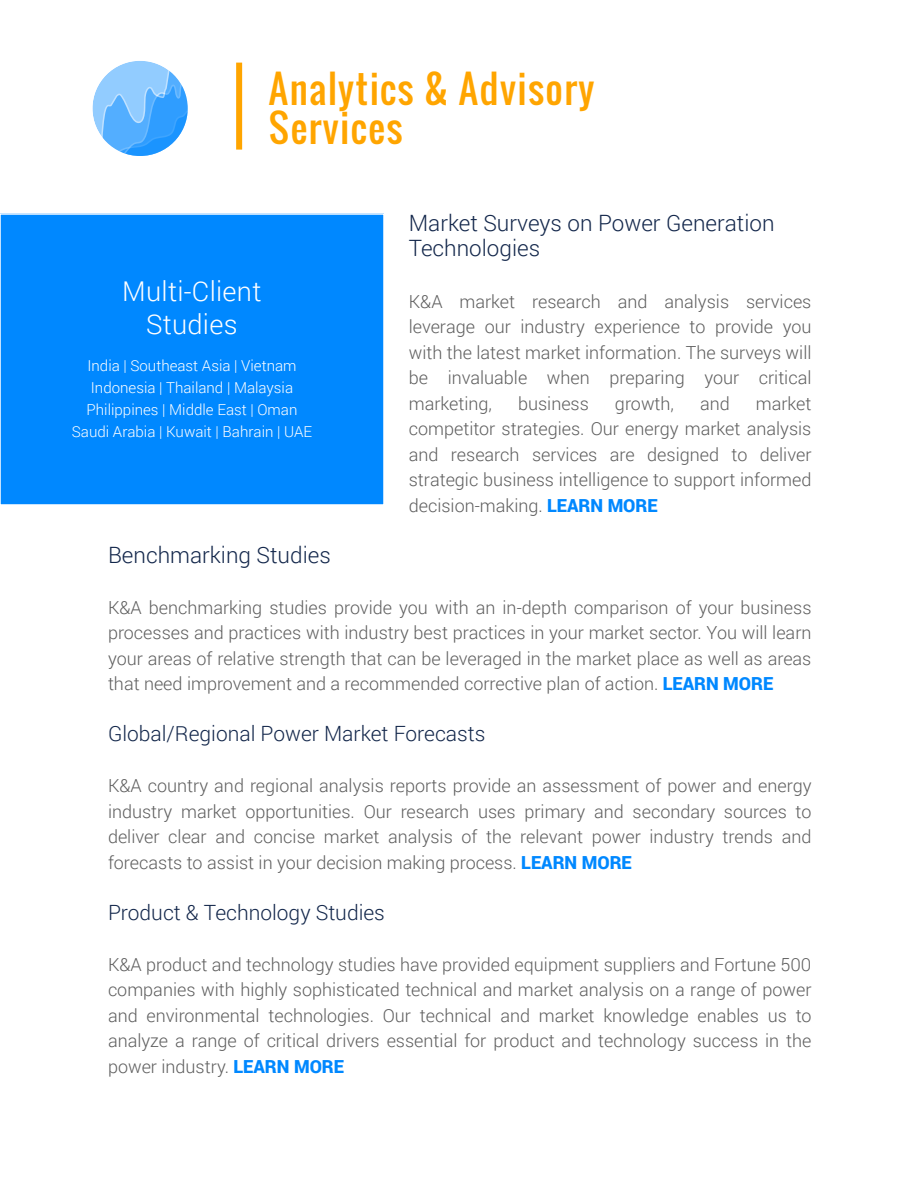
<style>
.page{position:relative;width:918px;height:1188px;background:#fff}
.page>*{position:absolute;margin:0;border:0;box-sizing:border-box;transform-origin:0 0}
.t1{font:37.5px/39px "Oswald";letter-spacing:.035em;color:#ffa500}
.t2{font:300 27.3px/32.7px "Roboto";letter-spacing:.01em;color:#fff;text-align:center}
.t3{font:300 22.5px/25.5px "Roboto";color:#13274b}
.t4{font:300 21px "Roboto";color:#13274b}
.t5{font:300 18px/25.5px "Roboto";color:#5e5e5e;text-align:justify}
.t6{font:300 15px/21.9px "Roboto";color:#fff;text-align:center}
.s1{font-weight:900;color:#08f}
</style>
<div class="page">
<div style="left:236px;top:63px;width:6px;height:87px;background:#ffa500"></div>
<div style="left:0;top:214px;width:384px;height:291px;background:#08f"></div>
<div style="left:0;top:213px;width:385px;height:293px;border:2px solid #fff"></div>
<svg style="left:92px;top:61px;width:96px;height:95px"></svg>
<h1 class="t1" style="left:269px;top:69px;width:327px">Analytics &amp; Advisory<br>Services</h1>
<h2 class="t2" style="left:122px;top:274px;width:141px">Multi-Client<br>Studies</h2>
<p class="t6" style="left:72px;top:354px;width:242px">India | Southeast Asia | Vietnam<br>Indonesia | Thailand | Malaysia<br>Philippines | Middle East | Oman<br>Saudi Arabia | Kuwait | Bahrain | UAE</p>
<p class="t3" style="left:409px;top:210px;width:367px">Market Surveys on Power Generation<br>Technologies</p>
<p class="t5" style="left:409px;top:288px;width:404px">K&amp;A market research and analysis services leverage our industry experience to provide you with the latest market information. The surveys will be invaluable when preparing your critical marketing,</p>
<p class="t5" style="left:409px;top:390px;width:404px;text-indent:347px">market competitor strategies. Our energy market analysis and research services are designed to deliver strategic business intelligence to support informed decision-making. <span class="s1">LEARN MORE</span></p>
<p class="t5" style="left:518px;top:390px;width:72px">business</p>
<p class="t5" style="left:615px;top:390px;width:61px">growth,</p>
<p class="t5" style="left:700px;top:390px;width:31px">and</p>
<p class="t3" style="left:108px;top:541px;width:224px">Benchmarking Studies</p>
<p class="t5" style="left:108px;top:594px;width:705px">K&amp;A benchmarking studies provide you with an in-depth comparison of your business processes and practices with industry best practices in your market sector. You will learn your areas of relative strength that can be leveraged in the market place as well as areas that need improvement and a recommended corrective plan of action. <span class="s1">LEARN MORE</span></p>
<p class="t4" style="left:108px;top:719px;width:379px">Global/Regional Power Market Forecasts</p>
<p class="t5" style="left:108px;top:772px;width:705px">K&amp;A country and regional analysis reports provide an assessment of power and energy industry market opportunities. Our research uses primary and secondary sources to deliver clear and concise market analysis of the relevant power industry trends and forecasts to assist in your decision making process. <span class="s1">LEARN MORE</span></p>
<p class="t4" style="left:108px;top:897px;width:278px">Product &amp; Technology Studies</p>
<p class="t5" style="left:108px;top:951px;width:705px">K&amp;A product and technology studies have provided equipment suppliers and Fortune 500 companies with highly sophisticated technical and market analysis on a range of power and environmental technologies. Our technical and market knowledge enables us to analyze a range of critical drivers essential for product and technology success in the power industry. <span class="s1">LEARN MORE</span></p>
</div>
